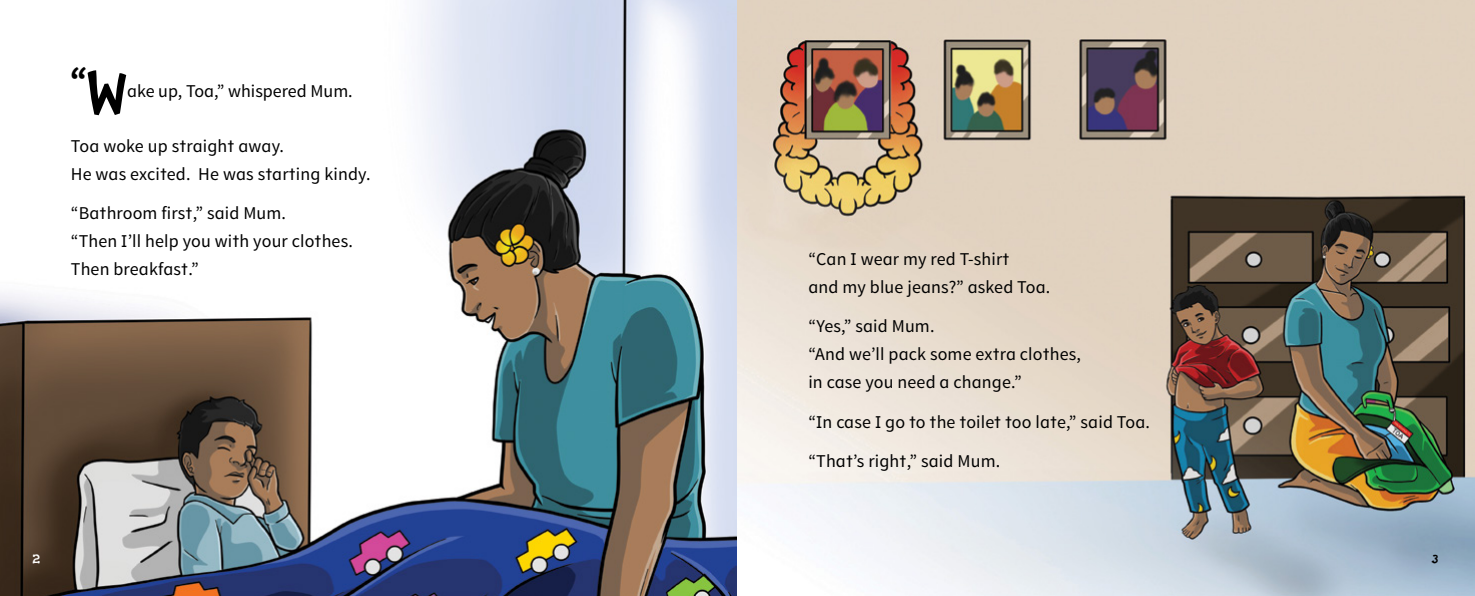
<style>
.page{position:relative;width:1475px;height:596px;background:#fff}
.page>*{position:absolute;margin:0;border:0;box-sizing:border-box;transform-origin:0 0}
.t1{font:500 32.1px "Chaloops";color:#000}
.t2{font:18px/28px "Tipu";letter-spacing:.01em;color:#000}
.t3{font:12px "Gorditas";color:#fff}
.t4{font:12px "Gorditas";color:#000}
.s1{font-size:57.8px}
</style>
<div class="page">
<img style="left:0;top:0;width:1474px;height:595px">
<h1 class="t1" style="left:71px;top:57px;width:58px">“<span class="s1">W</span></h1>
<p class="t2" style="left:127px;top:79px;width:227px">ake up, Toa,” whispered Mum.</p>
<p class="t2" style="left:71px;top:133px;width:301px">Toa woke up straight away.<br>He was excited. He was starting kindy.</p>
<p class="t2" style="left:71px;top:200px;width:283px">“Bathroom first,” said Mum.<br>“Then I’ll help you with your clothes.<br>Then breakfast.”</p>
<p class="t3" style="left:33px;top:551px;width:9px">2</p>
<p class="t2" style="left:808px;top:246px;width:243px">“Can I wear my red T-shirt<br>and my blue jeans?” asked Toa.</p>
<p class="t2" style="left:808px;top:313px;width:274px">“Yes,” said Mum.<br>“And we’ll pack some extra clothes, in case you need a change.”</p>
<p class="t2" style="left:808px;top:403px;width:343px;line-height:39.3px">“In case I go to the toilet too late,” said Toa. “That’s right,” said Mum.</p>
<p class="t4" style="left:1431px;top:551px;width:8px">3</p>
</div>
